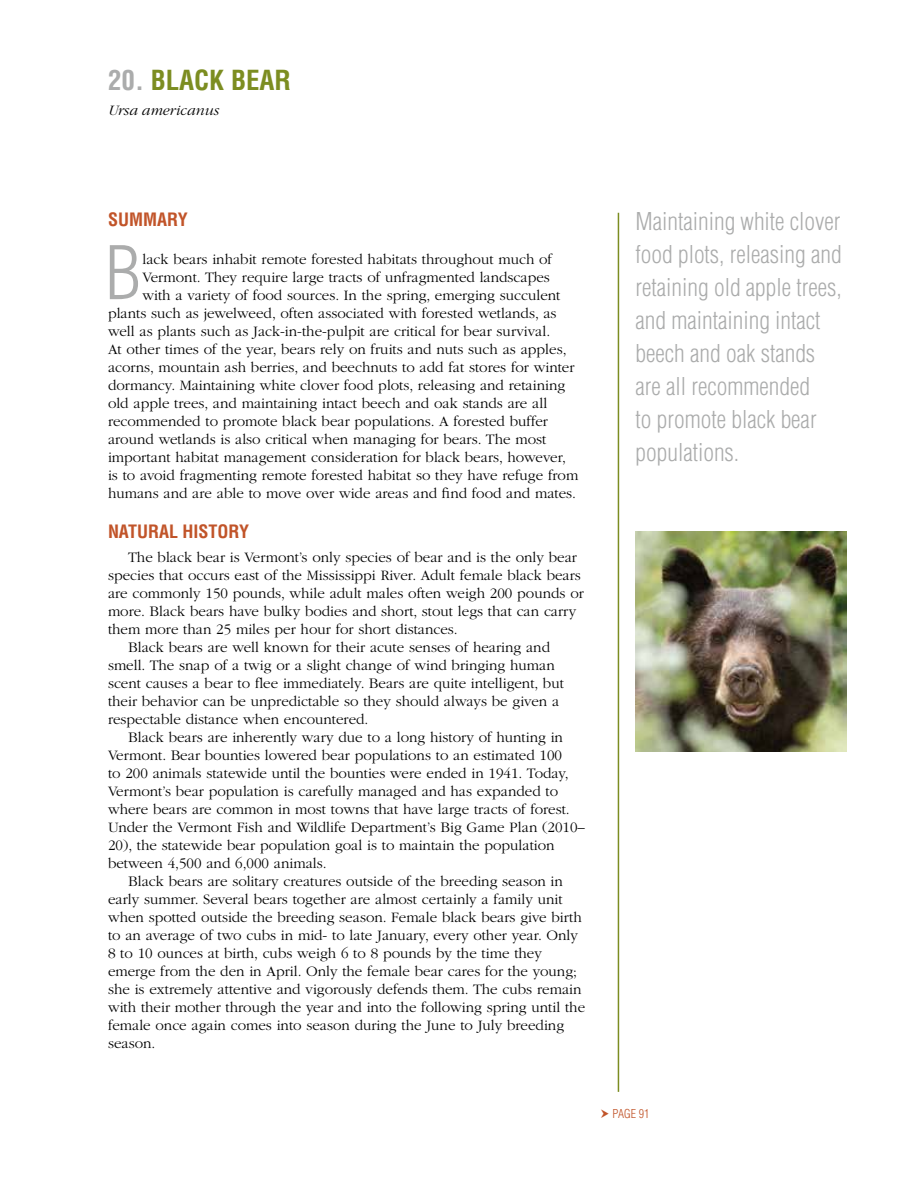
<style>
.page{position:relative;width:918px;height:1188px;background:#fff}
.page>*{position:absolute;margin:0;border:0;box-sizing:border-box;transform-origin:0 0}
.t1{font:300 condensed 72px "Helvetica LT Std";color:#abacac}
.t2{font:700 condensed 27px "Helvetica LT Std";color:#7c8d21}
.t3{font:300 condensed 24px/33px "Helvetica LT Std";color:#abacac}
.t4{font:700 condensed 18px "Helvetica LT Std";color:#c15429}
.t5{font:300 15px "ITC Garamond Std";color:#000}
.t6{font:italic 300 15px "ITC Garamond Std";color:#000}
.t7{font:300 condensed 12px "Helvetica LT Std";color:#c15429}
.s1{color:#abacac}
</style>
<div class="page">
<hr style="left:618px;top:213px;width:1px;height:879px;background:#7c8d21">
<img style="left:635px;top:532px;width:212px;height:220px">
<h2 class="t2" style="left:108px;top:63px;width:185px"><span class="s1">20.</span> BLACK BEAR</h2>
<p class="t6" style="left:108px;top:102px;width:112px">Ursa americanus</p>
<p class="t4" style="left:108px;top:208px;width:81px">SUMMARY</p>
<p class="t5" style="left:142px;top:251px;width:411px">lack bears inhabit remote forested habitats throughout much of</p>
<p class="t5" style="left:142px;top:269px;width:409px">Vermont. They require large tracts of unfragmented landscapes</p>
<p class="t5" style="left:142px;top:287px;width:420px">with a variety of food sources. In the spring, emerging succulent</p>
<p class="t5" style="left:108px;top:305px;width:450px">plants such as jewelweed, often associated with forested wetlands, as</p>
<p class="t5" style="left:108px;top:323px;width:444px">well as plants such as Jack-in-the-pulpit are critical for bear survival.</p>
<p class="t5" style="left:108px;top:341px;width:460px">At other times of the year, bears rely on fruits and nuts such as apples,</p>
<p class="t5" style="left:108px;top:359px;width:468px">acorns, mountain ash berries, and beechnuts to add fat stores for winter</p>
<p class="t5" style="left:108px;top:377px;width:459px">dormancy. Maintaining white clover food plots, releasing and retaining</p>
<p class="t5" style="left:108px;top:395px;width:441px">old apple trees, and maintaining intact beech and oak stands are all</p>
<p class="t5" style="left:108px;top:413px;width:442px">recommended to promote black bear populations. A forested buffer</p>
<p class="t5" style="left:108px;top:431px;width:440px">around wetlands is also critical when managing for bears. The most</p>
<p class="t5" style="left:108px;top:449px;width:460px">important habitat management consideration for black bears, however,</p>
<p class="t5" style="left:108px;top:467px;width:472px">is to avoid fragmenting remote forested habitat so they have refuge from</p>
<p class="t5" style="left:108px;top:485px;width:470px">humans and are able to move over wide areas and find food and mates.</p>
<p class="t4" style="left:108px;top:520px;width:143px">NATURAL HISTORY</p>
<p class="t5" style="left:128px;top:550px;width:450px">The black bear is Vermont’s only species of bear and is the only bear</p>
<p class="t5" style="left:108px;top:568px;width:474px">species that occurs east of the Mississippi River. Adult female black bears</p>
<p class="t5" style="left:108px;top:586px;width:477px">are commonly 150 pounds, while adult males often weigh 200 pounds or</p>
<p class="t5" style="left:108px;top:604px;width:470px">more. Black bears have bulky bodies and short, stout legs that can carry</p>
<p class="t5" style="left:108px;top:622px;width:351px">them more than 25 miles per hour for short distances.</p>
<p class="t5" style="left:128px;top:640px;width:423px">Black bears are well known for their acute senses of hearing and</p>
<p class="t5" style="left:108px;top:658px;width:448px">smell. The snap of a twig or a slight change of wind bringing human</p>
<p class="t5" style="left:108px;top:676px;width:457px">scent causes a bear to flee immediately. Bears are quite intelligent, but</p>
<p class="t5" style="left:108px;top:694px;width:453px">their behavior can be unpredictable so they should always be given a</p>
<p class="t5" style="left:108px;top:712px;width:262px">respectable distance when encountered.</p>
<p class="t5" style="left:128px;top:730px;width:436px">Black bears are inherently wary due to a long history of hunting in</p>
<p class="t5" style="left:108px;top:748px;width:456px">Vermont. Bear bounties lowered bear populations to an estimated 100</p>
<p class="t5" style="left:108px;top:766px;width:462px">to 200 animals statewide until the bounties were ended in 1941. Today,</p>
<p class="t5" style="left:108px;top:784px;width:452px">Vermont’s bear population is carefully managed and has expanded to</p>
<p class="t5" style="left:108px;top:802px;width:463px">where bears are common in most towns that have large tracts of forest.</p>
<p class="t5" style="left:108px;top:820px;width:479px">Under the Vermont Fish and Wildlife Department’s Big Game Plan (2010–</p>
<p class="t5" style="left:108px;top:838px;width:448px">20), the statewide bear population goal is to maintain the population</p>
<p class="t5" style="left:108px;top:856px;width:220px">between 4,500 and 6,000 animals.</p>
<p class="t5" style="left:128px;top:874px;width:436px">Black bears are solitary creatures outside of the breeding season in</p>
<p class="t5" style="left:108px;top:892px;width:456px">early summer. Several bears together are almost certainly a family unit</p>
<p class="t5" style="left:108px;top:910px;width:475px">when spotted outside the breeding season. Female black bears give birth</p>
<p class="t5" style="left:108px;top:928px;width:472px">to an average of two cubs in mid- to late January, every other year. Only</p>
<p class="t5" style="left:108px;top:946px;width:435px">8 to 10 ounces at birth, cubs weigh 6 to 8 pounds by the time they</p>
<p class="t5" style="left:108px;top:964px;width:471px">emerge from the den in April. Only the female bear cares for the young;</p>
<p class="t5" style="left:108px;top:982px;width:475px">she is extremely attentive and vigorously defends them. The cubs remain</p>
<p class="t5" style="left:108px;top:1000px;width:479px">with their mother through the year and into the following spring until the</p>
<p class="t5" style="left:108px;top:1018px;width:458px">female once again comes into season during the June to July breeding</p>
<p class="t5" style="left:108px;top:1036px;width:49px">season.</p>
<h1 class="t1" style="left:105px;top:228px;width:37px">B</h1>
<h3 class="t3" style="left:635px;top:205px;width:208px">Maintaining white clover food plots, releasing and retaining old apple trees, and maintaining intact beech and oak stands are all recommended<br>to promote black bear populations.</h3>
<p class="t7" style="left:612px;top:1106px;width:38px">PAGE 91</p>
</div>
